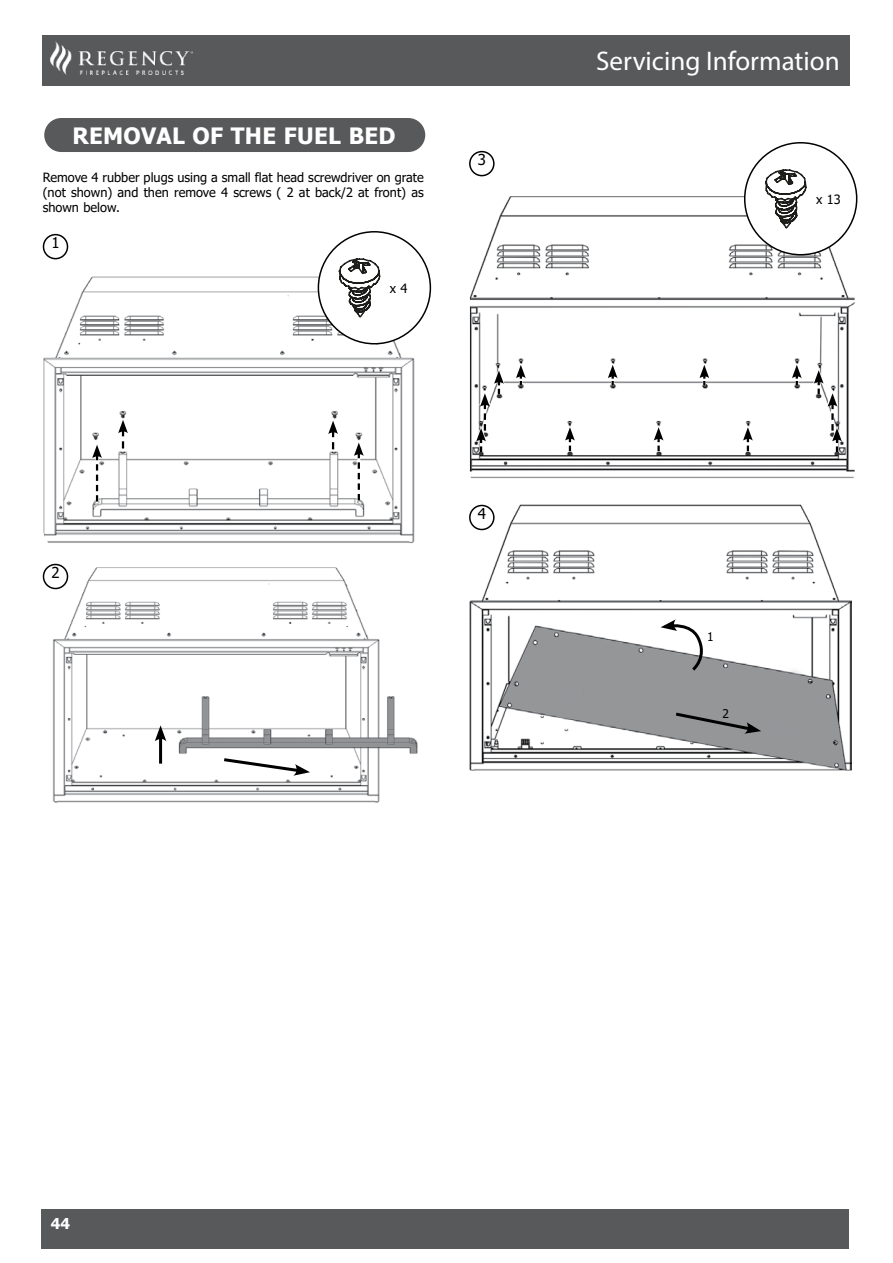
<style>
.page{position:relative;width:893px;height:1263px;background:#fff}
.page>*{position:absolute;margin:0;border:0;box-sizing:border-box;transform-origin:0 0}
.t1{font:27px "Myriad Pro";color:#fff}
.t2{font:700 22.5px "Tahoma";letter-spacing:.01em;color:#fff}
.t3{font:15px "Tahoma";color:#000}
.t4{font:700 15px "Tahoma";color:#fff}
.t5{font:12.75px/15px "Tahoma";color:#000;text-align:justify}
.t6{font:12px "Tahoma";color:#000}
</style>
<div class="page">
<div style="left:41px;top:1209px;width:808px;height:39px;background:#58595b"></div>
<div style="left:42px;top:35px;width:808px;height:50px;background:#58595b"></div>
<img style="left:50px;top:42px;width:142px;height:33px">
<div style="left:44px;top:118px;width:381px;height:34px;background:#58595b;border-radius:17px"></div>
<img style="left:44px;top:255px;width:384px;height:289px">
<svg style="left:117px;top:417px;width:12px;height:31px"></svg>
<svg style="left:327px;top:418px;width:12px;height:31px"></svg>
<svg style="left:353px;top:440px;width:12px;height:60px"></svg>
<svg style="left:91px;top:441px;width:12px;height:60px"></svg>
<div style="left:43px;top:235px;width:25px;height:24px;background:#fff;border-radius:50%"></div>
<div style="left:43px;top:234px;width:25px;height:25px;border:2px solid #000;border-radius:50%"></div>
<div style="left:318px;top:232px;width:112px;height:112px;background:#fff;border-radius:50%"></div>
<div style="left:318px;top:231px;width:113px;height:113px;border:2px solid #000;border-radius:50%"></div>
<svg style="left:338px;top:258px;width:43px;height:60px"></svg>
<img style="left:43px;top:564px;width:375px;height:239px">
<svg style="left:221px;top:756px;width:89px;height:20px"></svg>
<div style="left:43px;top:564px;width:25px;height:24px;background:#fff;border-radius:50%"></div>
<div style="left:43px;top:564px;width:25px;height:25px;border:2px solid #000;border-radius:50%"></div>
<hr style="left:159px;top:736px;width:3px;height:28px;background:#000">
<svg style="left:155px;top:725px;width:11px;height:16px"></svg>
<img style="left:470px;top:196px;width:385px;height:282px">
<svg style="left:742px;top:425px;width:12px;height:26px"></svg>
<svg style="left:813px;top:368px;width:30px;height:84px"></svg>
<svg style="left:791px;top:363px;width:12px;height:23px"></svg>
<svg style="left:698px;top:363px;width:12px;height:23px"></svg>
<svg style="left:607px;top:363px;width:11px;height:23px"></svg>
<svg style="left:515px;top:363px;width:12px;height:23px"></svg>
<svg style="left:653px;top:425px;width:11px;height:26px"></svg>
<svg style="left:564px;top:425px;width:12px;height:26px"></svg>
<svg style="left:475px;top:368px;width:30px;height:84px"></svg>
<div style="left:469px;top:151px;width:26px;height:25px;border:2px solid #000;border-radius:50%"></div>
<div style="left:745px;top:143px;width:112px;height:112px;background:#fff;border-radius:50%"></div>
<div style="left:744px;top:142px;width:113px;height:113px;border:2px solid #000;border-radius:50%"></div>
<svg style="left:765px;top:169px;width:42px;height:60px"></svg>
<img style="left:469px;top:505px;width:383px;height:266px">
<svg style="left:673px;top:710px;width:88px;height:24px;background:#7f8182"></svg>
<svg style="left:661px;top:619px;width:47px;height:53px"></svg>
<div style="left:470px;top:505px;width:24px;height:24px;background:#fff;border-radius:50%"></div>
<div style="left:469px;top:505px;width:26px;height:25px;border:2px solid #000;border-radius:50%"></div>
<h2 class="t2" style="left:73px;top:120px;width:324px">REMOVAL OF THE FUEL BED</h2>
<p class="t5" style="left:43px;top:171px;width:383px">Remove 4 rubber plugs using a small flat head screwdriver on grate (not shown) and then remove 4 screws ( 2 at back/2 at front) as shown below.</p>
<p class="t3" style="left:52px;top:232px;width:10px">1</p>
<p class="t5" style="left:390px;top:282px;width:19px">x 4</p>
<p class="t3" style="left:478px;top:149px;width:10px">3</p>
<p class="t3" style="left:52px;top:562px;width:10px">2</p>
<p class="t3" style="left:478px;top:503px;width:10px">4</p>
<h1 class="t1" style="left:596px;top:44px;width:245px">Servicing Information</h1>
<p class="t5" style="left:816px;top:193px;width:26px">x 13</p>
<p class="t6" style="left:707px;top:628px;width:8px">1</p>
<p class="t6" style="left:722px;top:705px;width:8px">2</p>
<p class="t4" style="left:51px;top:1213px;width:21px">44</p>
</div>
